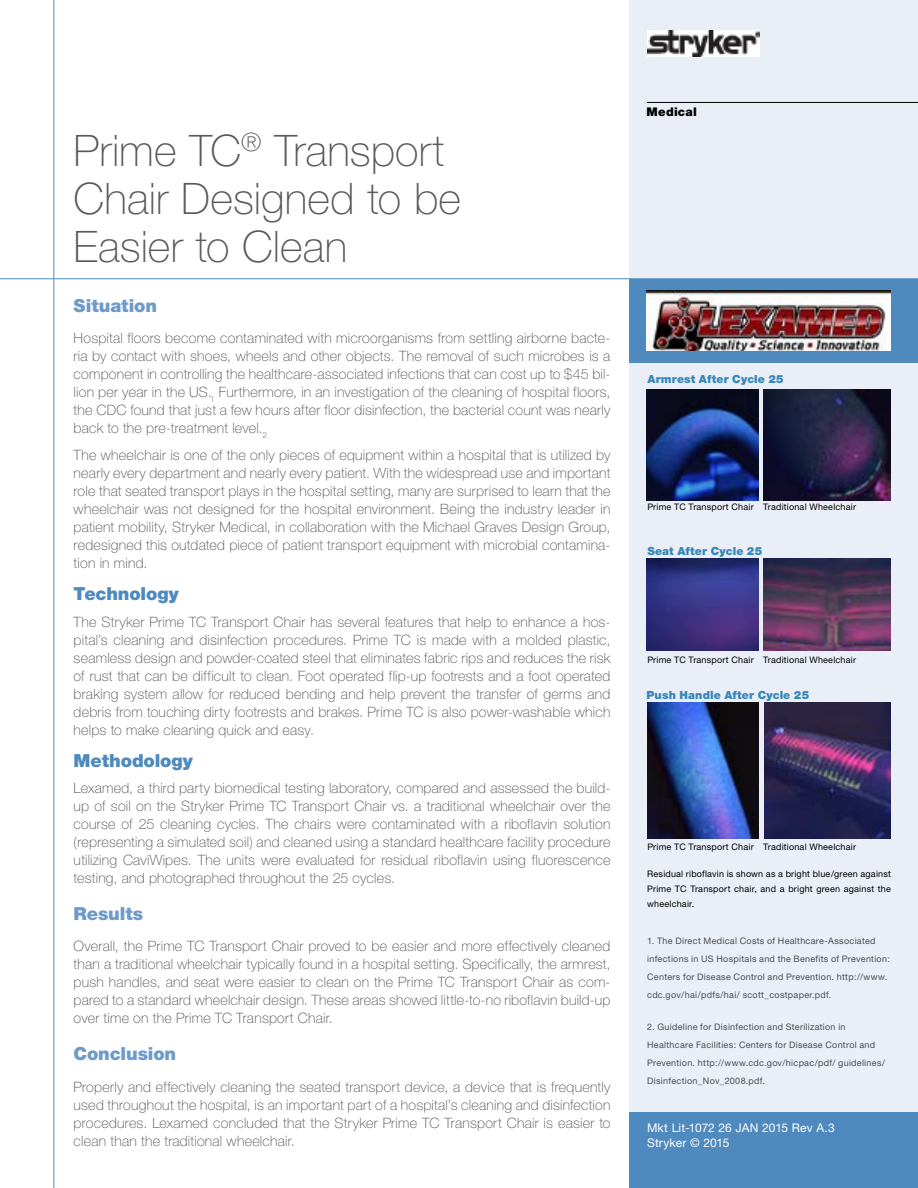
<style>
.page{position:relative;width:918px;height:1188px;background:#fff}
.page>*{position:absolute;margin:0;border:0;box-sizing:border-box;transform-origin:0 0}
.t1{font:100 43.5px/48px "Helvetica Neue";color:#58595b}
.t2{font:900 18px "Helvetica Neue";letter-spacing:-.005em;color:#6f9bc9}
.t3{font:900 18px "Helvetica Neue";letter-spacing:-.01em;color:#4f8abe}
.t4{font:100 14.25px/18px "Helvetica Neue";letter-spacing:.015em;color:#4d4d4f;text-align:justify}
.t5{font:12px/15px "Helvetica Neue";color:#fff}
.t6{font:900 12px "Helvetica Neue";letter-spacing:.02em;color:#000}
.t7{font:900 11.25px "Helvetica Neue";letter-spacing:.01em;color:#3687ba}
.t8{font:9px/18px "Helvetica Neue";letter-spacing:.03em;color:#4d4d4f}
.t9{font:9px/15px "Helvetica Neue";letter-spacing:.025em;color:#000;text-align:justify}
</style>
<div class="page">
<div style="left:629px;top:0;width:289px;height:1188px;background:#eaeef6"></div>
<div style="left:629px;top:279px;width:289px;height:84px;background:#4f8abe"></div>
<div style="left:629px;top:1112px;width:289px;height:76px;background:#4f8abe"></div>
<hr style="left:0;top:279px;width:918px;height:1px;background:#4f8abe">
<hr style="left:54px;top:0;width:1px;height:1188px;background:#4f8abe">
<hr style="left:647px;top:102px;width:271px;height:1px;background:#000">
<img style="left:647px;top:30px;width:113px;height:27px">
<img style="left:647px;top:291px;width:243px;height:60px">
<img style="left:647px;top:389px;width:112px;height:111px">
<img style="left:764px;top:389px;width:127px;height:111px">
<img style="left:647px;top:559px;width:112px;height:92px">
<img style="left:764px;top:559px;width:126px;height:92px">
<img style="left:647px;top:702px;width:112px;height:136px">
<img style="left:764px;top:702px;width:127px;height:136px">
<h1 class="t1" style="left:74px;top:126px;width:389px">Prime TC<sup>®</sup> Transport<br>Chair Designed to be<br>Easier to Clean</h1>
<p class="t2" style="left:74px;top:295px;width:85px">Situation</p>
<p class="t4" style="left:74px;top:329px;width:538px">Hospital floors become contaminated with microorganisms from settling airborne bacte&shy;ria by contact with shoes, wheels and other objects. The removal of such microbes is a component in controlling the healthcare-associated infections that can cost up to $45 bil&shy;lion per year in the US.<sub>1</sub> Furthermore, in an investigation of the cleaning of hospital floors, the CDC found that just a few hours after floor disinfection, the bacterial count was nearly back to the pre-treatment level.<sub>2</sub></p>
<p class="t4" style="left:74px;top:446px;width:538px">The wheelchair is one of the only pieces of equipment within a hospital that is utilized by nearly every department and nearly every patient. With the widespread use and important role that seated transport plays in the hospital setting, many are surprised to learn that the wheelchair was not designed for the hospital environment. Being the industry leader in patient mobility, Stryker Medical, in collaboration with the Michael Graves Design Group, redesigned this outdated piece of patient transport equipment with microbial contamina&shy;tion in mind.</p>
<p class="t3" style="left:74px;top:583px;width:107px">Technology</p>
<p class="t4" style="left:74px;top:613px;width:538px">The Stryker Prime TC Transport Chair has several features that help to enhance a hos&shy;pital’s cleaning and disinfection procedures. Prime TC is made with a molded plastic, seamless design and powder-coated steel that eliminates fabric rips and reduces the risk of rust that can be difficult to clean. Foot operated flip-up footrests and a foot operated braking system allow for reduced bending and help prevent the transfer of germs and debris from touching dirty footrests and brakes. Prime TC is also power-washable which helps to make cleaning quick and easy.</p>
<p class="t3" style="left:74px;top:749px;width:121px">Methodology</p>
<p class="t4" style="left:74px;top:779px;width:538px">Lexamed, a third party biomedical testing laboratory, compared and assessed the build&shy;up of soil on the Stryker Prime TC Transport Chair vs. a traditional wheelchair over the course of 25 cleaning cycles. The chairs were contaminated with a riboflavin solution (representing a simulated soil) and cleaned using a standard healthcare facility procedure utilizing CaviWipes. The units were evaluated for residual riboflavin using fluorescence testing, and photographed throughout the 25 cycles.</p>
<p class="t2" style="left:74px;top:903px;width:71px">Results</p>
<p class="t4" style="left:74px;top:937px;width:538px">Overall, the Prime TC Transport Chair proved to be easier and more effectively cleaned than a traditional wheelchair typically found in a hospital setting. Specifically, the armrest, push handles, and seat were easier to clean on the Prime TC Transport Chair as com&shy;pared to a standard wheelchair design. These areas showed little-to-no riboflavin build-up over time on the Prime TC Transport Chair.</p>
<p class="t2" style="left:74px;top:1043px;width:104px">Conclusion</p>
<p class="t4" style="left:74px;top:1078px;width:538px">Properly and effectively cleaning the seated transport device, a device that is frequently used throughout the hospital, is an important part of a hospital’s cleaning and disinfection procedures. Lexamed concluded that the Stryker Prime TC Transport Chair is easier to clean than the traditional wheelchair.</p>
<p class="t6" style="left:647px;top:105px;width:52px">Medical</p>
<p class="t7" style="left:647px;top:373px;width:138px">Armrest After Cycle 25</p>
<p class="t9" style="left:647px;top:499px;width:210px">Prime TC Transport Chair Traditional Wheelchair</p>
<p class="t7" style="left:647px;top:544px;width:116px">Seat After Cycle 25</p>
<p class="t9" style="left:647px;top:652px;width:210px">Prime TC Transport Chair Traditional Wheelchair</p>
<p class="t7" style="left:647px;top:688px;width:164px">Push Handle After Cycle 25</p>
<p class="t9" style="left:647px;top:840px;width:210px">Prime TC Transport Chair Traditional Wheelchair</p>
<p class="t9" style="left:647px;top:866px;width:245px">Residual riboflavin is shown as a bright blue/green against Prime TC Transport chair, and a bright green against the wheelchair.</p>
<p class="t8" style="left:647px;top:932px;width:244px">1. The Direct Medical Costs of Healthcare-Associated infections in US Hospitals and the Benefits of Prevention:<br>Centers for Disease Control and Prevention. http://www. cdc.gov/hai/pdfs/hai/ scott_costpaper.pdf.</p>
<p class="t8" style="left:647px;top:1018px;width:239px">2. Guideline for Disinfection and Sterilization in Healthcare Facilities: Centers for Disease Control and Prevention. http://www.cdc.gov/hicpac/pdf/ guidelines/ Disinfection_Nov_2008.pdf.</p>
<p class="t5" style="left:647px;top:1120px;width:189px">Mkt Lit-1072 26 JAN 2015 Rev A.3<br>Stryker © 2015</p>
</div>
